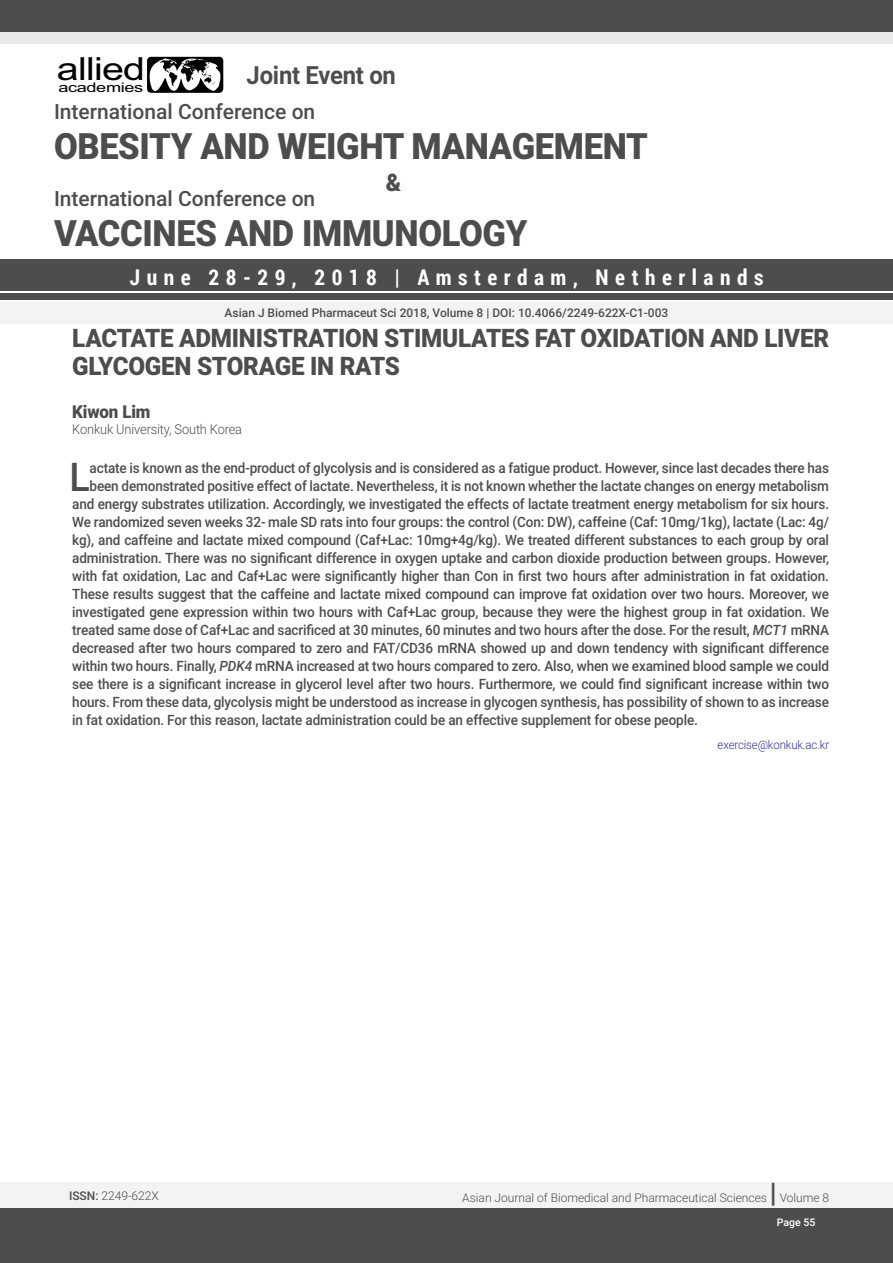
<style>
.page{position:relative;width:893px;height:1263px;background:#fff}
.page>*{position:absolute;margin:0;border:0;box-sizing:border-box;transform-origin:0 0}
.t1{font:500 39.6px "Roboto";color:#4d4d4f;scale:.95 1}
.t2{font:900 36.3px "Roboto";letter-spacing:-.01em;color:#4d4d4f;scale:.95 1}
.t3{font:31.8px "Arial";letter-spacing:-.02em;color:#000;scale:1.24 1}
.t4{font:900 27px "Roboto";color:#4d4d4f}
.t5{font:900 25.5px/28px "Roboto";letter-spacing:-.01em;color:#4d4d4f;scale:.95 1}
.t6{font:700 25.05px "Roboto";letter-spacing:-.01em;color:#4d4d4f;scale:.95 1}
.t7{font:900 24.15px "Roboto";color:#4d4d4f;scale:.95 1}
.t8{font:700 21.6px "Roboto Condensed";letter-spacing:.3em;color:#fff}
.t9{font:500 21px "Roboto";color:#4d4d4f}
.t10{font:900 17.85px "Roboto";letter-spacing:-.01em;color:#4d4d4f;scale:.95 1}
.t11{font:500 14.25px "Roboto";letter-spacing:-.01em;color:#4d4d4f;scale:.95 1}
.t12{font:300 13.5px "Roboto";letter-spacing:-.01em;color:#4d4d4f;scale:.95 1}
.t13{font:13.35px "Arial";letter-spacing:-.02em;color:#000;scale:1.36 1}
.t14{font:300 12px "Roboto";color:#4d4d4f}
.t15{font:500 12px "Roboto";color:#4d4d4f}
.t16{font:300 12px "Roboto";letter-spacing:-.01em;color:#2e3092;scale:.95 1}
.t17{font:500 10.5px "Roboto";color:#fff}
.s1{font-style:italic}
.s2{font-weight:500}
</style>
<div class="page">
<div style="left:0;top:13px;width:893px;height:31px;background:#eaeaeb"></div>
<div style="left:0;top:1182px;width:893px;height:27px;background:#f3f3f4"></div>
<div style="left:0;top:1209px;width:893px;height:54px;background:#4d4d4f"></div>
<div style="left:0;top:259px;width:893px;height:31px;background:#4d4d4f"></div>
<div style="left:0;top:0;width:893px;height:31px;background:#4d4d4f"></div>
<div style="left:0;top:293px;width:893px;height:7px;background:#4d4d4f"></div>
<svg style="left:147px;top:57px;width:76px;height:36px"></svg>
<div style="left:0;top:302px;width:893px;height:21px;background:#f3f3f4"></div>
<h3 class="t3" style="left:57px;top:48px;width:73px">allied</h3>
<p class="t13" style="left:58px;top:79px;width:64px">academies</p>
<h3 class="t6" style="left:247px;top:58px;width:159px">Joint Event on</h3>
<h3 class="t9" style="left:54px;top:97px;width:263px">International Conference on</h3>
<h2 class="t2" style="left:54px;top:121px;width:626px">OBESITY AND WEIGHT MANAGEMENT</h2>
<h3 class="t9" style="left:54px;top:184px;width:263px">International Conference on</h3>
<h3 class="t7" style="left:386px;top:165px;width:18px">&amp;</h3>
<h2 class="t2" style="left:54px;top:207px;width:500px">VACCINES AND IMMUNOLOGY</h2>
<h3 class="t8" style="left:130px;top:262px;width:635px">June 28-29, 2018 | Amsterdam, Netherlands</h3>
<p class="t15" style="left:225px;top:304px;width:445px">Asian J Biomed Pharmaceut Sci 2018, Volume 8 | DOI: 10.4066/2249-622X-C1-003</p>
<h3 class="t5" style="left:72px;top:323px;width:798px">LACTATE ADMINISTRATION STIMULATES FAT OXIDATION AND LIVER<br>GLYCOGEN STORAGE IN RATS</h3>
<p class="t10" style="left:72px;top:399px;width:84px">Kiwon Lim</p>
<p class="t12" style="left:72px;top:420px;width:180px">Konkuk University, South Korea</p>
<h1 class="t1" style="left:70px;top:449px;width:23px">L</h1>
<p class="t11" style="left:90px;top:458px;width:780px">actate is known as the end-product of glycolysis and is considered as a fatigue product. However, since last decades there has</p>
<p class="t11" style="left:90px;top:476px;width:780px">been demonstrated positive effect of lactate. Nevertheless, it is not known whether the lactate changes on energy metabolism</p>
<p class="t11" style="left:72px;top:494px;width:798px">and energy substrates utilization. Accordingly, we investigated the effects of lactate treatment energy metabolism for six hours.</p>
<p class="t11" style="left:72px;top:512px;width:798px">We randomized seven weeks 32- male SD rats into four groups: the control (Con: DW), caffeine (Caf: 10mg/1kg), lactate (Lac: 4g/</p>
<p class="t11" style="left:72px;top:530px;width:798px">kg), and caffeine and lactate mixed compound (Caf+Lac: 10mg+4g/kg). We treated different substances to each group by oral</p>
<p class="t11" style="left:72px;top:548px;width:798px">administration. There was no significant difference in oxygen uptake and carbon dioxide production between groups. However,</p>
<p class="t11" style="left:72px;top:566px;width:798px">with fat oxidation, Lac and Caf+Lac were significantly higher than Con in first two hours after administration in fat oxidation.</p>
<p class="t11" style="left:72px;top:584px;width:798px">These results suggest that the caffeine and lactate mixed compound can improve fat oxidation over two hours. Moreover, we</p>
<p class="t11" style="left:72px;top:602px;width:798px">investigated gene expression within two hours with Caf+Lac group, because they were the highest group in fat oxidation. We</p>
<p class="t11" style="left:72px;top:620px;width:798px">treated same dose of Caf+Lac and sacrificed at 30 minutes, 60 minutes and two hours after the dose. For the result, <span class="s1">MCT1</span> mRNA</p>
<p class="t11" style="left:72px;top:638px;width:798px">decreased after two hours compared to zero and FAT/CD36 mRNA showed up and down tendency with significant difference</p>
<p class="t11" style="left:72px;top:656px;width:798px">within two hours. Finally, <span class="s1">PDK4</span> mRNA increased at two hours compared to zero. Also, when we examined blood sample we could</p>
<p class="t11" style="left:72px;top:674px;width:798px">see there is a significant increase in glycerol level after two hours. Furthermore, we could find significant increase within two</p>
<p class="t11" style="left:72px;top:692px;width:798px">hours. From these data, glycolysis might be understood as increase in glycogen synthesis, has possibility of shown to as increase</p>
<p class="t11" style="left:72px;top:710px;width:660px">in fat oxidation. For this reason, lactate administration could be an effective supplement for obese people.</p>
<p class="t16" style="left:718px;top:737px;width:119px">exercise@konkuk.ac.kr</p>
<p class="t14" style="left:69px;top:1187px;width:91px"><span class="s2">ISSN:</span> 2249-622X</p>
<p class="t14" style="left:462px;top:1189px;width:306px">Asian Journal of Biomedical and Pharmaceutical Sciences</p>
<h3 class="t4" style="left:770px;top:1174px;width:8px">|</h3>
<p class="t14" style="left:780px;top:1189px;width:51px">Volume 8</p>
<p class="t17" style="left:777px;top:1215px;width:40px">Page 55</p>
</div>
